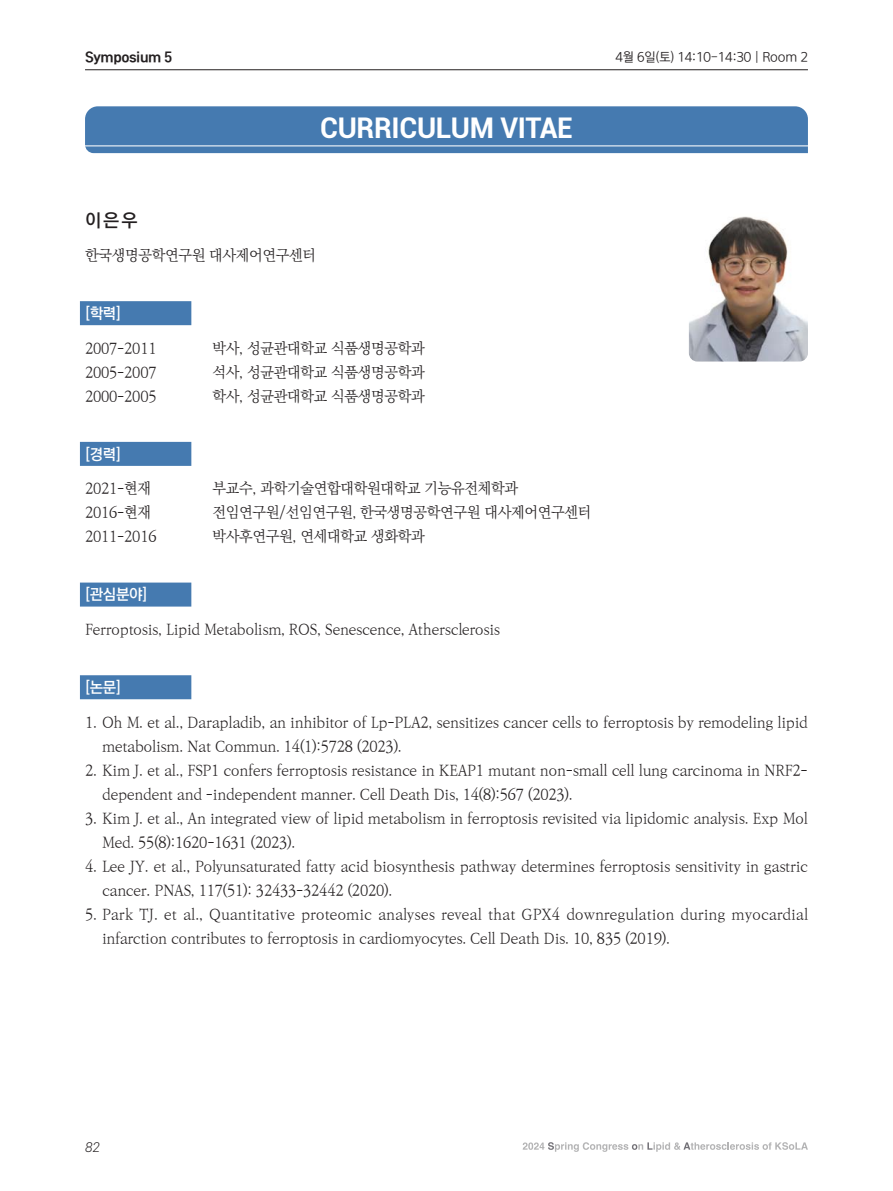
<style>
.page{position:relative;width:893px;height:1191px;background:#fff}
.page>*{position:absolute;margin:0;border:0;box-sizing:border-box;transform-origin:0 0}
.t1{font:700 28.5px "Roboto";letter-spacing:-.01em;color:#fff}
.cv-연자명{font:18px "Rix Sin Go B";color:#231f20}
.cv-내용-논문{font:300 15px/24px "Ko Pub World Batang";letter-spacing:-.02em;color:#231f20}
.cv-내용{font:300 15px "Ko Pub World Batang";letter-spacing:-.02em;color:#231f20}
.cv-구분{font:15px "Rix Sin Go B";letter-spacing:-.02em;color:#fff}
.t2{font:13.5px "Rix Head B";letter-spacing:-.03em;color:#231f20}
.t3{font:italic 300 13.5px "Roboto";color:#231f20}
.상단-장소{font:12.75px "Rix Sin Go R";letter-spacing:-.01em;color:#231f20}
</style>
<div class="page">
<hr style="left:85px;top:69px;width:723px;height:1px;background:#231f20">
<div style="left:85px;top:106px;width:723px;height:47px;background:#457ab0"></div>
<hr style="left:81px;top:145px;width:731px;height:1px;background:#fff">
<svg style="left:523px;top:1142px;width:285px;height:9px"></svg>
<div style="left:80px;top:301px;width:111px;height:24px;background:#457ab0"></div>
<div style="left:80px;top:442px;width:111px;height:24px;background:#457ab0"></div>
<div style="left:80px;top:582px;width:111px;height:24px;background:#457ab0"></div>
<div style="left:80px;top:675px;width:111px;height:24px;background:#457ab0"></div>
<img style="left:689px;top:216px;width:119px;height:145px">
<p class="t2" style="left:85px;top:50px;width:89px">Symposium 5</p>
<h1 class="t1" style="left:320px;top:108px;width:254px">CURRICULUM VITAE</h1>
<p class="상단-장소" style="left:615px;top:50px;width:194px">4월 6일(토) 14:10-14:30 | Room 2</p>
<p class="cv-연자명" style="left:85px;top:209px;width:54px">이은우</p>
<p class="cv-내용" style="left:85px;top:244px;width:233px">한국생명공학연구원 대사제어연구센터</p>
<p class="cv-구분" style="left:85px;top:304px;width:38px">[학력]</p>
<p class="cv-내용" style="left:85px;top:337px;width:73px">2007-2011</p>
<p class="cv-내용" style="left:213px;top:337px;width:214px">박사, 성균관대학교 식품생명공학과</p>
<p class="cv-내용" style="left:85px;top:361px;width:73px">2005-2007</p>
<p class="cv-내용" style="left:213px;top:361px;width:214px">석사, 성균관대학교 식품생명공학과</p>
<p class="cv-내용" style="left:85px;top:385px;width:73px">2000-2005</p>
<p class="cv-내용" style="left:213px;top:385px;width:214px">학사, 성균관대학교 식품생명공학과</p>
<p class="cv-구분" style="left:85px;top:445px;width:38px">[경력]</p>
<p class="cv-내용" style="left:85px;top:477px;width:68px">2021-현재</p>
<p class="cv-내용" style="left:213px;top:477px;width:307px">부교수, 과학기술연합대학원대학교 기능유전체학과</p>
<p class="cv-내용" style="left:85px;top:501px;width:68px">2016-현재</p>
<p class="cv-내용" style="left:213px;top:501px;width:380px">전임연구원/선임연구원, 한국생명공학연구원 대사제어연구센터</p>
<p class="cv-내용" style="left:85px;top:525px;width:73px">2011-2016</p>
<p class="cv-내용" style="left:213px;top:525px;width:214px">박사후연구원, 연세대학교 생화학과</p>
<p class="cv-구분" style="left:85px;top:585px;width:64px">[관심분야]</p>
<p class="cv-내용" style="left:85px;top:618px;width:417px">Ferroptosis, Lipid Metabolism, ROS, Senescence, Athersclerosis</p>
<p class="cv-구분" style="left:85px;top:678px;width:38px">[논문]</p>
<p class="cv-내용-논문" style="left:102px;top:710px;width:707px;text-indent:-17px">1. Oh M. et al., Darapladib, an inhibitor of Lp-PLA2, sensitizes cancer cells to ferroptosis by remodeling lipid metabolism. Nat Commun. 14(1):5728 (2023).</p>
<p class="cv-내용-논문" style="left:102px;top:758px;width:707px;text-indent:-17px">2. Kim J. et al., FSP1 confers ferroptosis resistance in KEAP1 mutant non-small cell lung carcinoma in NRF2- dependent and -independent manner. Cell Death Dis, 14(8):567 (2023).</p>
<p class="cv-내용-논문" style="left:102px;top:806px;width:707px;text-indent:-17px">3. Kim J. et al., An integrated view of lipid metabolism in ferroptosis revisited via lipidomic analysis. Exp Mol<br>Med. 55(8):1620-1631 (2023).</p>
<p class="cv-내용-논문" style="left:102px;top:854px;width:707px;text-indent:-17px">4. Lee JY. et al., Polyunsaturated fatty acid biosynthesis pathway determines ferroptosis sensitivity in gastric cancer. PNAS, 117(51): 32433-32442 (2020).</p>
<p class="cv-내용-논문" style="left:102px;top:902px;width:708px;text-indent:-17px">5. Park TJ. et al., Quantitative proteomic analyses reveal that GPX4 downregulation during myocardial infarction contributes to ferroptosis in cardiomyocytes. Cell Death Dis. 10, 835 (2019).</p>
<p class="t3" style="left:85px;top:1137px;width:16px">82</p>
</div>
